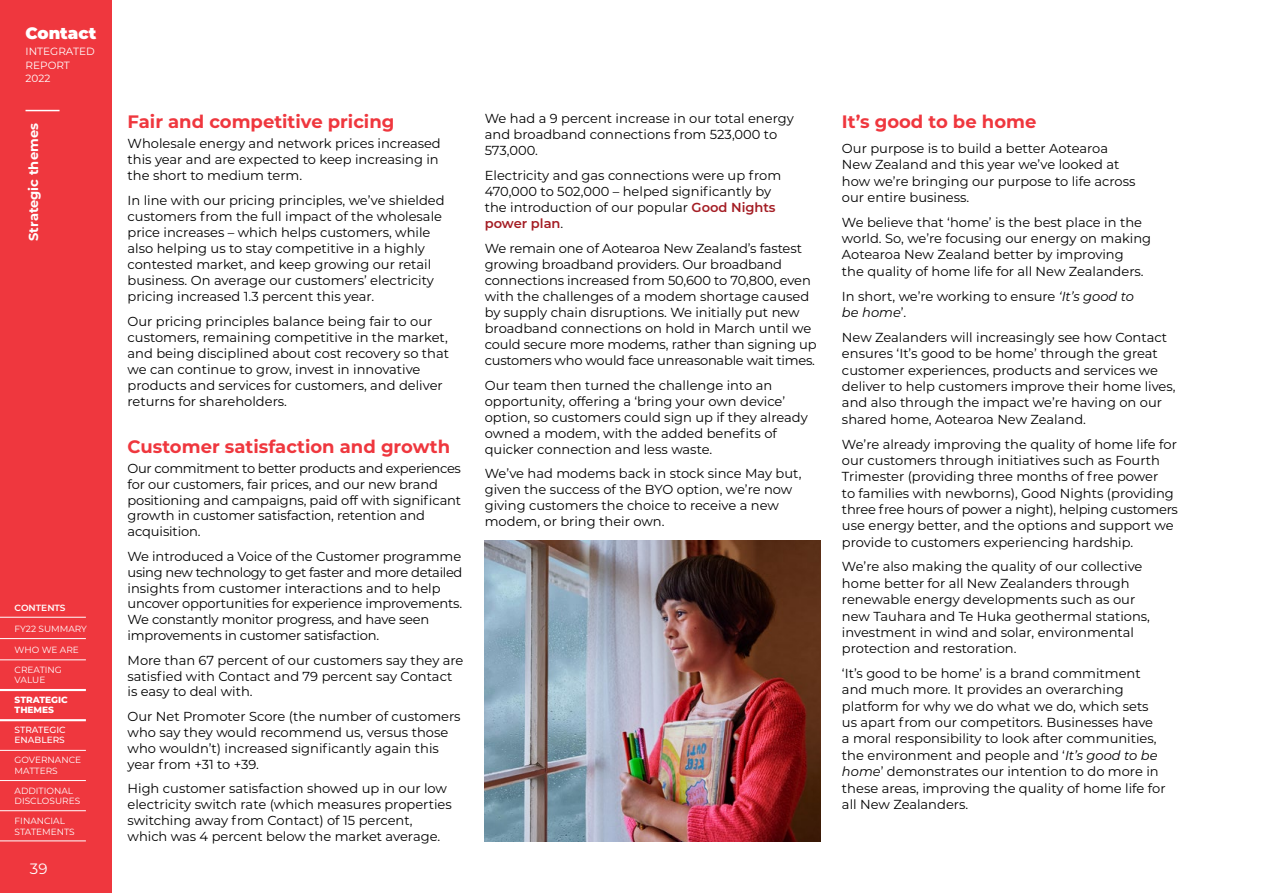
<style>
.page{position:relative;width:1263px;height:893px;background:#fff}
.page>*{position:absolute;margin:0;border:0;box-sizing:border-box;transform-origin:0 0}
.t1{font:700 18px "Montserrat";color:#ef373e}
.t2{font:900 16.5px "Montserrat";color:#fff}
.t3{font:15px "Montserrat";color:#fff}
.t4{font:13.05px/16px "Montserrat";color:#000}
.t5{font:700 13.05px "Montserrat";color:#fff}
.t6{font:10.5px/13.5px "Montserrat";color:#fff}
.t7{font:9px/10.5px "Montserrat";color:#fff}
.t8{font:500 9px/10.5px "Montserrat";color:#fff}
.t9{font:800 9px/10.5px "Montserrat";color:#fff}
.t10{font:600 9px "Montserrat";color:#fff}
.s1{font-weight:600;color:#a41d24}
.s2{font-style:italic}
</style>
<div class="page">
<img style="left:485px;top:540px;width:336px;height:302px">
<div style="left:0;top:0;width:112px;height:893px;background:#ef373e"></div>
<hr style="left:26px;top:110px;width:34px;height:1px;background:#fff">
<hr style="left:0;top:617px;width:86px;height:1px;background:#fff">
<hr style="left:0;top:780px;width:86px;height:1px;background:#fff">
<hr style="left:0;top:810px;width:86px;height:1px;background:#fff">
<hr style="left:0;top:841px;width:86px;height:1px;background:#fff">
<hr style="left:0;top:750px;width:86px;height:1px;background:#fff">
<hr style="left:0;top:689px;width:86px;height:2px;background:#fff">
<hr style="left:0;top:660px;width:86px;height:1px;background:#fff">
<hr style="left:0;top:638px;width:86px;height:1px;background:#fff">
<hr style="left:0;top:719px;width:86px;height:2px;background:#fff">
<p class="t2" style="left:26px;top:21px;width:72px">Contact</p>
<p class="t6" style="left:26px;top:45px;width:71px">INTEGRATED<br>REPORT<br>2022</p>
<p class="t5" style="left:24px;top:241px;width:119px;rotate:-90deg">Strategic themes</p>
<p class="t10" style="left:15px;top:601px;width:53px">CONTENTS</p>
<p class="t7" style="left:15px;top:623px;width:74px">FY22 SUMMARY</p>
<p class="t7" style="left:15px;top:644px;width:66px">WHO WE ARE</p>
<p class="t7" style="left:15px;top:664px;width:49px">CREATING<br>VALUE</p>
<p class="t9" style="left:15px;top:694px;width:55px">STRATEGIC<br>THEMES</p>
<p class="t8" style="left:15px;top:724px;width:53px">STRATEGIC<br>ENABLERS</p>
<p class="t7" style="left:15px;top:755px;width:68px">GOVERNANCE<br>MATTERS</p>
<p class="t7" style="left:15px;top:785px;width:67px">ADDITIONAL<br>DISCLOSURES</p>
<p class="t7" style="left:15px;top:815px;width:62px">FINANCIAL<br>STATEMENTS</p>
<p class="t3" style="left:30px;top:858px;width:19px">39</p>
<h1 class="t1" style="left:128px;top:109px;width:268px">Fair and competitive pricing</h1>
<p class="t4" style="left:128px;top:135px;width:315px">Wholesale energy and network prices increased this year and are expected to keep increasing in the short to medium term.</p>
<p class="t4" style="left:128px;top:192px;width:319px">In line with our pricing principles, we’ve shielded customers from the full impact of the wholesale price increases – which helps customers, while also helping us to stay competitive in a highly contested market, and keep growing our retail business. On average our customers’ electricity pricing increased 1.3 percent this year.</p>
<p class="t4" style="left:128px;top:313px;width:323px">Our pricing principles balance being fair to our customers, remaining competitive in the market, and being disciplined about cost recovery so that we can continue to grow, invest in innovative products and services for customers, and deliver returns for shareholders.</p>
<h1 class="t1" style="left:128px;top:433px;width:324px">Customer satisfaction and growth</h1>
<p class="t4" style="left:128px;top:460px;width:335px">Our commitment to better products and experiences for our customers, fair prices, and our new brand positioning and campaigns, paid off with significant growth in customer satisfaction, retention and acquisition.</p>
<p class="t4" style="left:128px;top:548px;width:336px">We introduced a Voice of the Customer programme using new technology to get faster and more detailed insights from customer interactions and to help uncover opportunities for experience improvements.<br>We constantly monitor progress, and have seen improvements in customer satisfaction.</p>
<p class="t4" style="left:128px;top:652px;width:337px">More than 67 percent of our customers say they are satisfied with Contact and 79 percent say Contact is easy to deal with.</p>
<p class="t4" style="left:128px;top:708px;width:335px">Our Net Promoter Score (the number of customers who say they would recommend us, versus those who wouldn’t) increased significantly again this year from +31 to +39.</p>
<p class="t4" style="left:128px;top:780px;width:326px">High customer satisfaction showed up in our low electricity switch rate (which measures properties switching away from Contact) of 15 percent, which was 4 percent below the market average.</p>
<p class="t4" style="left:485px;top:110px;width:310px">We had a 9 percent increase in our total energy and broadband connections from 523,000 to<br>573,000.</p>
<p class="t4" style="left:485px;top:167px;width:298px">Electricity and gas connections were up from 470,000 to 502,000 – helped significantly by the introduction of our popular <span class="s1">Good Nights power plan</span>.</p>
<p class="t4" style="left:485px;top:239px;width:333px">We remain one of Aotearoa New Zealand’s fastest growing broadband providers. Our broadband connections increased from 50,600 to 70,800, even with the challenges of a modem shortage caused by supply chain disruptions. We initially put new broadband connections on hold in March until we could secure more modems, rather than signing up customers who would face unreasonable wait times.</p>
<p class="t4" style="left:485px;top:376px;width:324px">Our team then turned the challenge into an opportunity, offering a ‘bring your own device’ option, so customers could sign up if they already owned a modem, with the added benefits of quicker connection and less waste.</p>
<p class="t4" style="left:485px;top:465px;width:318px">We’ve had modems back in stock since May but, given the success of the BYO option, we’re now giving customers the choice to receive a new modem, or bring their own.</p>
<h1 class="t1" style="left:842px;top:109px;width:196px">It’s good to be home</h1>
<p class="t4" style="left:842px;top:140px;width:295px">Our purpose is to build a better Aotearoa New Zealand and this year we’ve looked at how we’re bringing our purpose to life across our entire business.</p>
<p class="t4" style="left:842px;top:213px;width:311px">We believe that ‘home’ is the best place in the world. So, we’re focusing our energy on making Aotearoa New Zealand better by improving<br>the quality of home life for all New Zealanders.</p>
<p class="t4" style="left:842px;top:287px;width:294px">In short, we’re working to ensure <span class="s2">‘It’s good to be home</span>’.</p>
<p class="t4" style="left:842px;top:329px;width:335px">New Zealanders will increasingly see how Contact ensures ‘It’s good to be home’ through the great customer experiences, products and services we deliver to help customers improve their home lives, and also through the impact we’re having on our shared home, Aotearoa New Zealand.</p>
<p class="t4" style="left:842px;top:435px;width:337px">We’re already improving the quality of home life for our customers through initiatives such as Fourth Trimester (providing three months of free power<br>to families with newborns), Good Nights (providing three free hours of power a night), helping customers use energy better, and the options and support we provide to customers experiencing hardship.</p>
<p class="t4" style="left:842px;top:558px;width:310px">We’re also making the quality of our collective home better for all New Zealanders through renewable energy developments such as our new Tauhara and Te Huka geothermal stations, investment in wind and solar, environmental protection and restoration.</p>
<p class="t4" style="left:842px;top:665px;width:325px">‘It’s good to be home’ is a brand commitment and much more. It provides an overarching platform for why we do what we do, which sets us apart from our competitors. Businesses have<br>a moral responsibility to look after communities, the environment and people and ‘<span class="s2">It’s good to be home</span>’ demonstrates our intention to do more in these areas, improving the quality of home life for all New Zealanders.</p>
</div>
